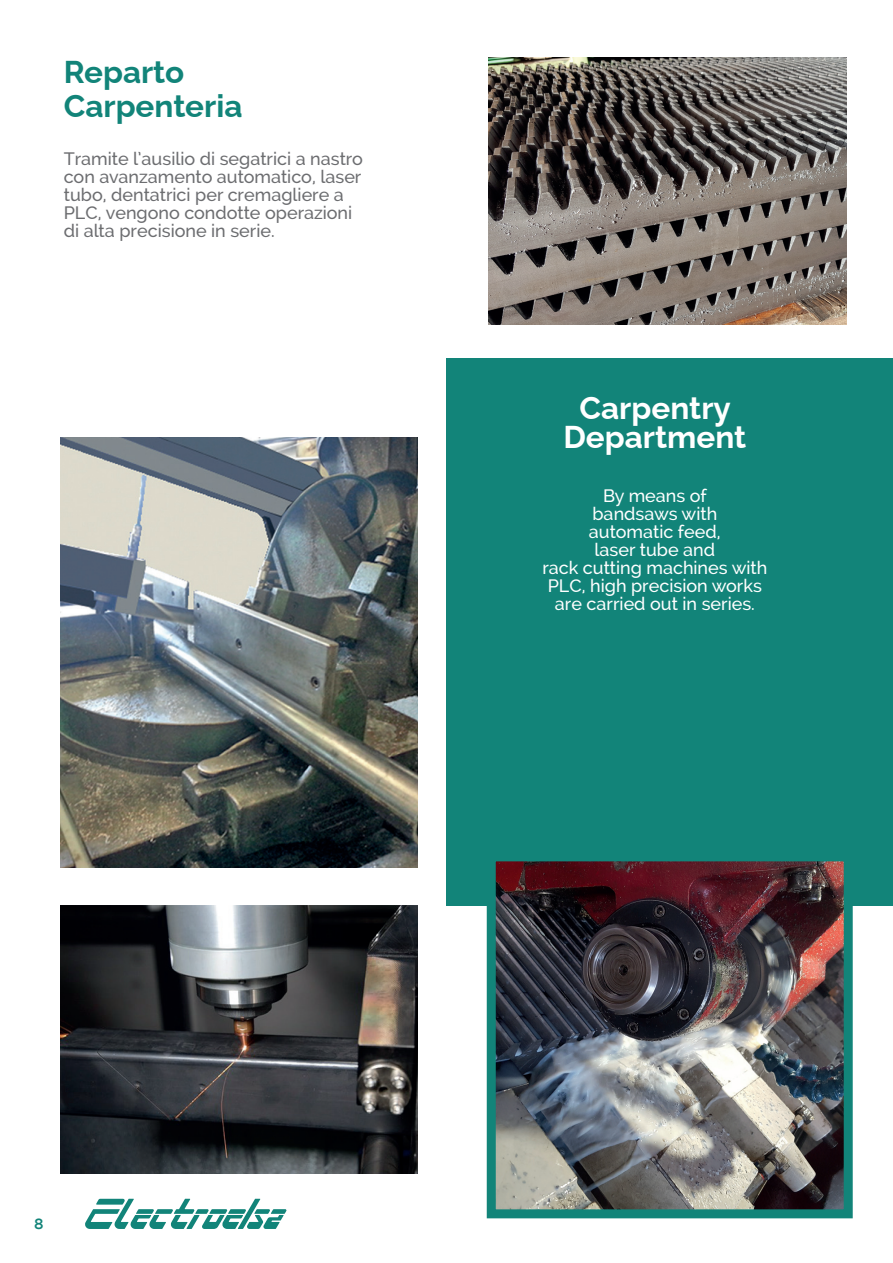
<style>
.page{position:relative;width:893px;height:1263px;background:#fff}
.page>*{position:absolute;margin:0;border:0;box-sizing:border-box;transform-origin:0 0}
.t1{font:100 31.5px/28.5px "Raleway";color:#fff;text-align:center}
.t2{font:100 31.5px/34.5px "Raleway";color:#128479}
.t3{font:500 18px/18px "Raleway";color:#6c6d70}
.t4{font:500 18px/18px "Raleway";color:#fff;text-align:center}
.t5{font:500 15px "Gotham";color:#128479}
</style>
<div class="page">
<svg style="left:85px;top:1199px;width:202px;height:30px"></svg>
<div style="left:446px;top:357px;width:447px;height:548px;background:#128479"></div>
<img style="left:61px;top:437px;width:357px;height:430px">
<img style="left:497px;top:862px;width:346px;height:346px">
<div style="left:487px;top:852px;width:366px;height:366px;border:9px solid #128479"></div>
<img style="left:61px;top:905px;width:357px;height:268px">
<img style="left:489px;top:57px;width:357px;height:268px">
<h1 class="t2" style="left:64px;top:51px;width:180px">Reparto<br>Carpenteria</h1>
<p class="t3" style="left:64px;top:149px;width:301px">Tramite l’ausilio di segatrici a nastro con avanzamento automatico, laser tubo, dentatrici per cremagliere a PLC, vengono condotte operazioni di alta precisione in serie.</p>
<h1 class="t1" style="left:563px;top:391px;width:184px">Carpentry<br>Department</h1>
<p class="t4" style="left:542px;top:487px;width:227px">By means of<br>bandsaws with<br>automatic feed,<br>laser tube and<br>rack cutting machines with<br>PLC, high precision works are carried out in series.</p>
<p class="t5" style="left:34px;top:1215px;width:11px">8</p>
</div>
